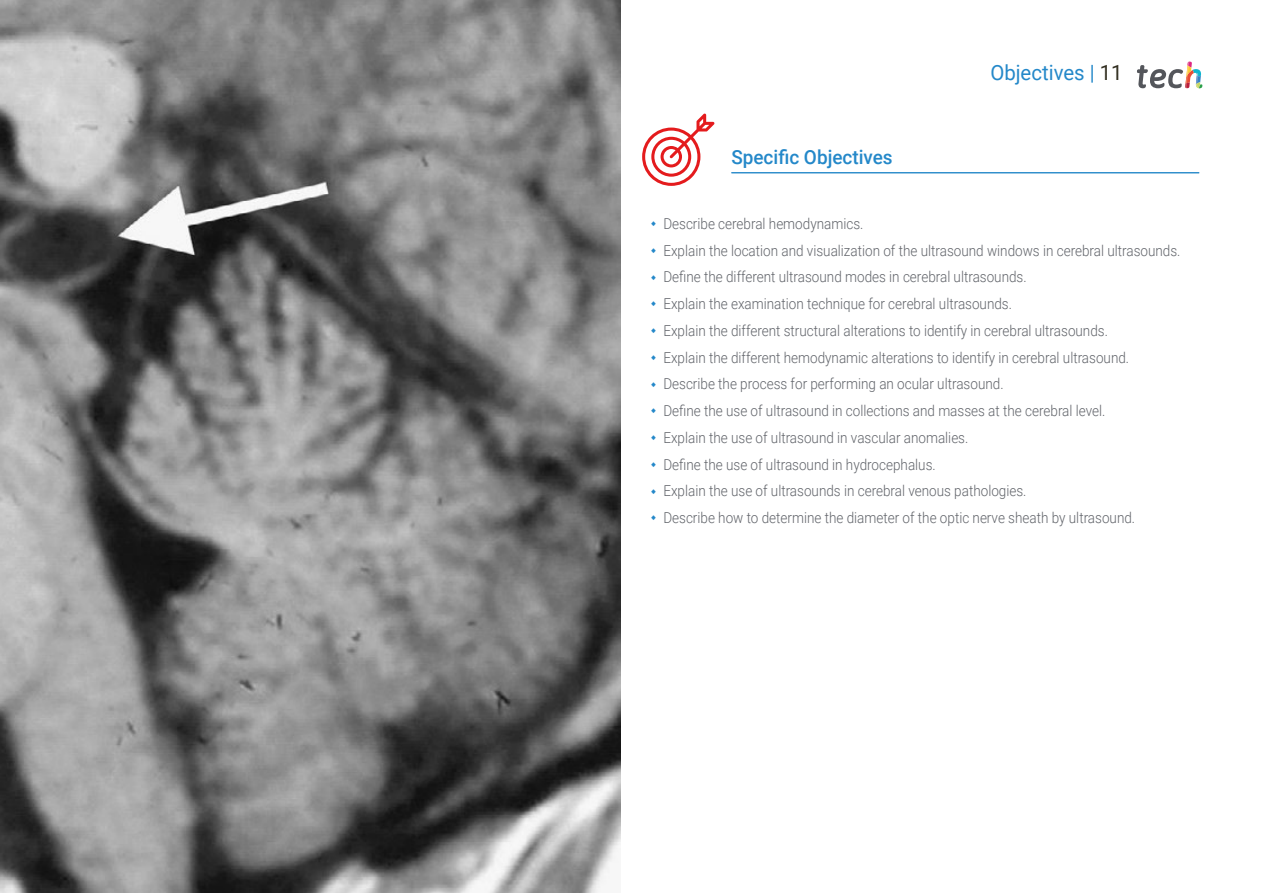
<style>
.page{position:relative;width:1263px;height:893px;background:#fff}
.page>*{position:absolute;margin:0;border:0;box-sizing:border-box;transform-origin:0 0}
.t1{font:21px "Roboto";color:#2488c9}
.t2{font:500 19.5px "Roboto";color:#2488c9}
.t3{font:300 15px/26.7px "Roboto";color:#61646a;scale:.9 1}
.s1{color:#312e20}
</style>
<div class="page">
<svg style="left:642px;top:113px;width:72px;height:73px"></svg>
<hr style="left:731px;top:172px;width:468px;height:1px;background:#2488c9">
<img style="left:0;top:0;width:621px;height:893px">
<svg style="left:1137px;top:62px;width:65px;height:27px"></svg>
<h2 class="t2" style="left:731px;top:144px;width:163px">Specific Objectives</h2>
<h1 class="t1" style="left:990px;top:57px;width:134px">Objectives | <span class="s1">11</span></h1>
<p class="t3" style="left:663px;top:210px;width:576px">Describe cerebral hemodynamics.<br>Explain the location and visualization of the ultrasound windows in cerebral ultrasounds.<br>Define the different ultrasound modes in cerebral ultrasounds.<br>Explain the examination technique for cerebral ultrasounds.<br>Explain the different structural alterations to identify in cerebral ultrasounds.<br>Explain the different hemodynamic alterations to identify in cerebral ultrasound.<br>Describe the process for performing an ocular ultrasound.<br>Define the use of ultrasound in collections and masses at the cerebral level.<br>Explain the use of ultrasound in vascular anomalies.<br>Define the use of ultrasound in hydrocephalus.<br>Explain the use of ultrasounds in cerebral venous pathologies.<br>Describe how to determine the diameter of the optic nerve sheath by ultrasound.</p>
</div>
